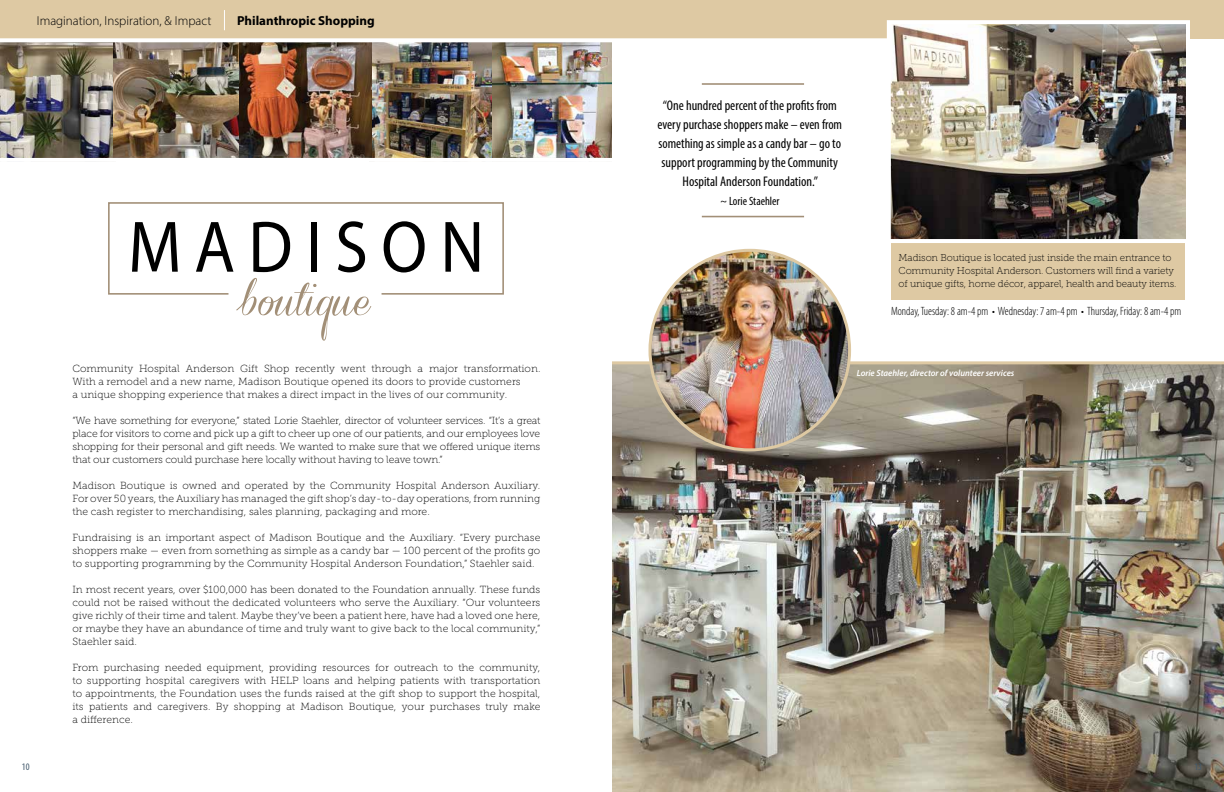
<style>
.page{position:relative;width:1224px;height:792px;background:#fff}
.page>*{position:absolute;margin:0;border:0;box-sizing:border-box;transform-origin:0 0}
.t1{font:condensed 14px/19px "Myriad Pro";color:#000;text-align:center}
.t2{font:300 13px "Myriad Pro";color:#000}
.t3{font:700 13px "Myriad Pro";color:#000}
.t4{font:300 condensed 12px "Myriad Pro";color:#000}
.t5{font:condensed 12px "Myriad Pro";color:#000}
.t6{font:10.3px/13px "Museo Slab 100";letter-spacing:.005em;color:#000;text-align:justify}
.t7{font:10px/13px "Museo Slab 100";letter-spacing:-.01em;color:#000}
.t8{font:condensed 10px "Myriad Pro";color:#435a6c}
.t9{font:italic 600 9px "Myriad Pro";color:#fff}
</style>
<div class="page">
<div style="left:891px;top:238px;width:294px;height:62px;background:#dec9a3"></div>
<div style="left:0;top:0;width:1224px;height:39px;background:#dec9a3"></div>
<svg style="left:224px;top:10px;width:1px;height:20px"></svg>
<img style="left:612px;top:364px;width:612px;height:428px">
<hr style="left:702px;top:83px;width:102px;height:2px;background:#a28f77">
<hr style="left:702px;top:216px;width:102px;height:1px;background:#a28f77">
<img style="left:371px;top:42px;width:121px;height:116px">
<img style="left:0;top:42px;width:114px;height:116px">
<img style="left:492px;top:42px;width:120px;height:116px">
<img style="left:114px;top:42px;width:257px;height:116px">
<svg style="left:108px;top:202px;width:396px;height:139px"></svg>
<svg style="left:0;top:38px;width:887px;height:1px"></svg>
<img style="left:892px;top:25px;width:293px;height:213px">
<div style="left:887px;top:20px;width:303px;height:223px;border:4px solid #fff"></div>
<hr style="left:612px;top:361px;width:612px;height:3px;background:#dec9a3">
<img style="left:650px;top:250px;width:200px;height:200px;border-radius:100px">
<p class="t2" style="left:37px;top:12px;width:176px">Imagination, Inspiration, &amp; Impact</p>
<p class="t3" style="left:237px;top:12px;width:139px">Philanthropic Shopping</p>
<p class="t8" style="left:22px;top:760px;width:9px">10</p>
<p class="t6" style="left:72px;top:362px;width:470px;text-align:left">Community Hospital Anderson Gift Shop recently went through a major transformation.<br>With a remodel and a new name, Madison Boutique opened its doors to provide customers<br>a unique shopping experience that makes a direct impact in the lives of our community.</p>
<p class="t6" style="left:72px;top:414px;width:470px">“We have something for everyone,” stated Lorie Staehler, director of volunteer services. “It’s a great place for visitors to come and pick up a gift to cheer up one of our patients, and our employees love shopping for their personal and gift needs. We wanted to make sure that we offered unique items that our customers could purchase here locally without having to leave town.”</p>
<p class="t6" style="left:72px;top:479px;width:470px">Madison Boutique is owned and operated by the Community Hospital Anderson Auxiliary.<br>For over 50 years, the Auxiliary has managed the gift shop’s day-to-day operations, from running the cash register to merchandising, sales planning, packaging and more.</p>
<p class="t6" style="left:72px;top:531px;width:469px">Fundraising is an important aspect of Madison Boutique and the Auxiliary. “Every purchase shoppers make — even from something as simple as a candy bar — 100 percent of the profits go to supporting programming by the Community Hospital Anderson Foundation,” Staehler said.</p>
<p class="t6" style="left:72px;top:583px;width:469px">In most recent years, over $100,000 has been donated to the Foundation annually. These funds could not be raised without the dedicated volunteers who serve the Auxiliary. “Our volunteers give richly of their time and talent. Maybe they’ve been a patient here, have had a loved one here, or maybe they have an abundance of time and truly want to give back to the local community,” Staehler said.</p>
<p class="t6" style="left:72px;top:661px;width:470px">From purchasing needed equipment, providing resources for outreach to the community, to supporting hospital caregivers with HELP loans and helping patients with transportation to appointments, the Foundation uses the funds raised at the gift shop to support the hospital, its patients and caregivers. By shopping at Madison Boutique, your purchases truly make a difference.</p>
<h1 class="t1" style="left:657px;top:95px;width:186px">“One hundred percent of the profits from every purchase shoppers make – even from something as simple as a candy bar – go to support programming by the Community Hospital Anderson Foundation.”</h1>
<p class="t5" style="left:720px;top:194px;width:61px">~ Lorie Staehler</p>
<p class="t7" style="left:899px;top:251px;width:280px">Madison Boutique is located just inside the main entrance to<br>Community Hospital Anderson. Customers will find a variety of unique gifts, home décor, apparel, health and beauty items.</p>
<p class="t4" style="left:891px;top:304px;width:292px">Monday, Tuesday: 8 am-4 pm • Wednesday: 7 am-4 pm • Thursday, Friday: 8 am-4 pm</p>
<p class="t9" style="left:857px;top:367px;width:159px">Lorie Staehler, director of volunteer services</p>
<p class="t8" style="left:1194px;top:760px;width:9px">13</p>
</div>
